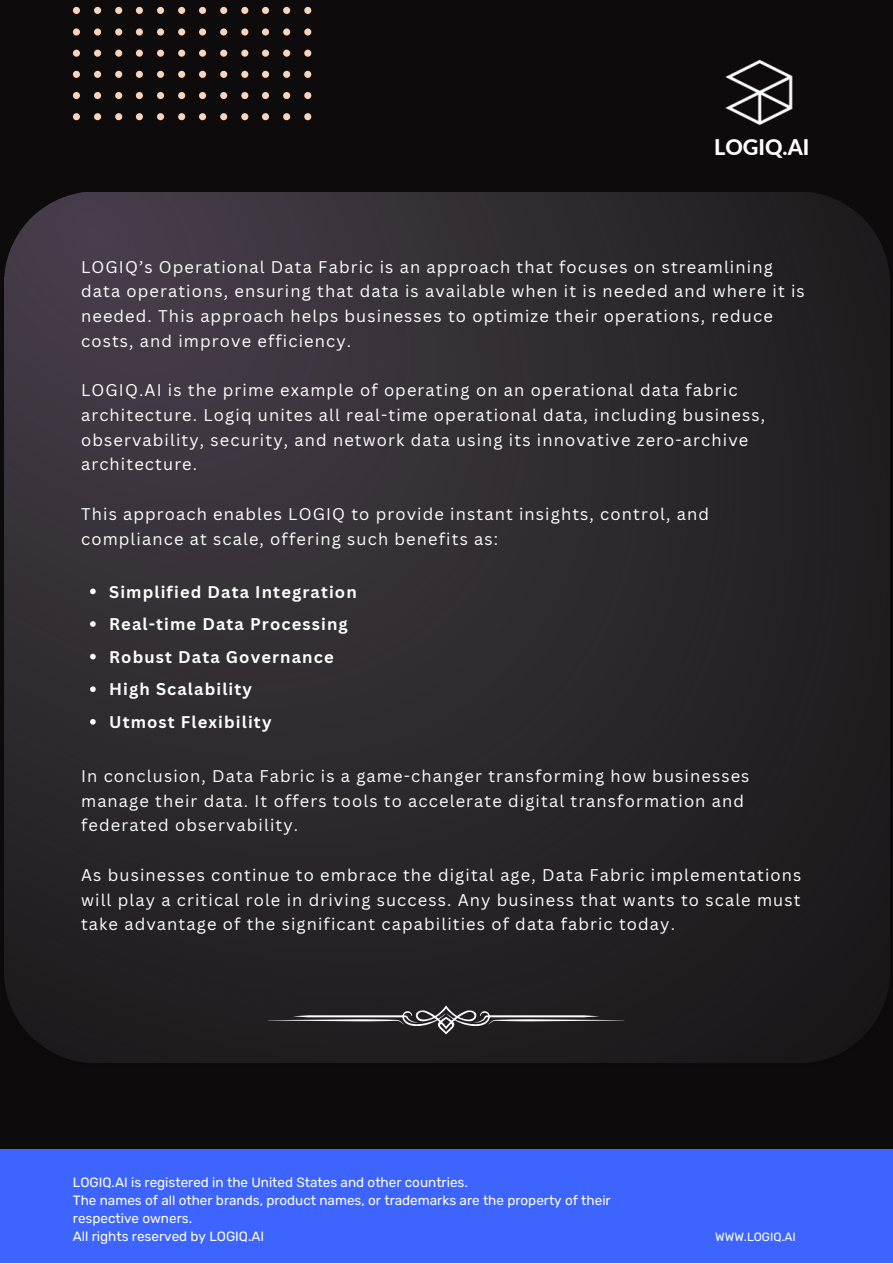
<style>
.page{position:relative;width:893px;height:1264px;background:#fff}
.page>*{position:absolute;margin:0;border:0;box-sizing:border-box;transform-origin:0 0}
.t1{font:800 21.6px "Lato";color:#fff}
.t2{font:16.5px/24.8px "Canva Sans";letter-spacing:.07em;color:#fff}
.t3{font:700 16.5px "Canva Sans";letter-spacing:.07em;color:#fff}
.t4{font:13.5px/18px "Rubik";color:#fff}
.t5{font:12px "Rubik";color:#fff}
</style>
<div class="page">
<div style="left:0;top:0;width:892px;height:1262px;background:#0d0b0c"></div>
<svg style="left:73px;top:6px;width:238px;height:114px"></svg>
<img style="left:725px;top:59px;width:68px;height:67px">
<img style="left:4px;top:192px;width:886px;height:871px">
<div style="left:0;top:1149px;width:892px;height:113px;background:#3e64ff"></div>
<svg style="left:90px;top:588px;width:6px;height:6px"></svg>
<svg style="left:90px;top:621px;width:6px;height:6px"></svg>
<svg style="left:90px;top:653px;width:6px;height:6px"></svg>
<svg style="left:90px;top:686px;width:6px;height:6px"></svg>
<svg style="left:90px;top:719px;width:6px;height:5px"></svg>
<svg style="left:268px;top:1005px;width:356px;height:29px"></svg>
<p class="t1" style="left:714px;top:134px;width:97px">LOGIQ.AI</p>
<p class="t2" style="left:81px;top:254px;width:725px">LOGIQ’s Operational Data Fabric is an approach that focuses on streamlining data operations, ensuring that data is available when it is needed and where it is needed. This approach helps businesses to optimize their operations, reduce costs, and improve efficiency.</p>
<p class="t2" style="left:81px;top:377px;width:685px">LOGIQ.AI is the prime example of operating on an operational data fabric architecture. Logiq unites all real-time operational data, including business, observability, security, and network data using its innovative zero-archive architecture.</p>
<p class="t2" style="left:81px;top:501px;width:629px">This approach enables LOGIQ to provide instant insights, control, and compliance at scale, offering such benefits as:</p>
<p class="t3" style="left:109px;top:580px;width:249px">Simplified Data Integration</p>
<p class="t3" style="left:109px;top:612px;width:240px">Real-time Data Processing</p>
<p class="t3" style="left:109px;top:645px;width:226px">Robust Data Governance</p>
<p class="t3" style="left:109px;top:677px;width:144px">High Scalability</p>
<p class="t3" style="left:109px;top:710px;width:164px">Utmost Flexibility</p>
<p class="t2" style="left:81px;top:763px;width:669px">In conclusion, Data Fabric is a game-changer transforming how businesses manage their data. It offers tools to accelerate digital transformation and federated observability.</p>
<p class="t2" style="left:81px;top:862px;width:721px;text-align:justify">As businesses continue to embrace the digital age, Data Fabric implementations will play a critical role in driving success. Any business that wants to scale must take advantage of the significant capabilities of data fabric today.</p>
<p class="t4" style="left:73px;top:1173px;width:396px">LOGIQ.AI is registered in the United States and other countries.</p>
<p class="t4" style="left:73px;top:1191px;width:539px">The names of all other brands, product names, or trademarks are the property of their respective owners.</p>
<p class="t4" style="left:73px;top:1227px;width:193px">All rights reserved by LOGIQ.AI</p>
<p class="t5" style="left:715px;top:1229px;width:82px">WWW.LOGIQ.AI</p>
</div>
